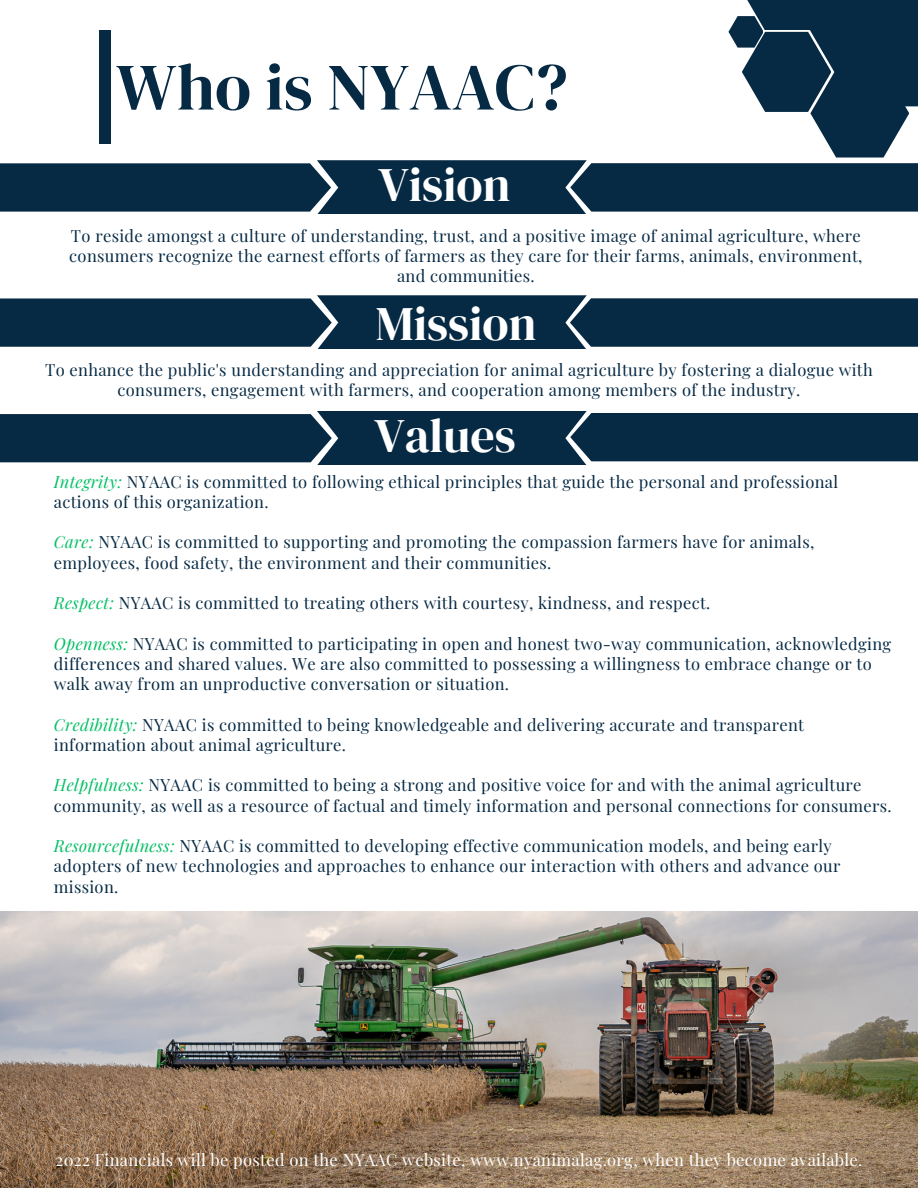
<style>
.page{position:relative;width:918px;height:1188px;background:#fff}
.page>*{position:absolute;margin:0;border:0;box-sizing:border-box;transform-origin:0 0}
.t1{font:66px "DM Serif Display";color:#072a44}
.t2{font:48px "DM Serif Display";color:#fff}
.t3{font:16.5px/20.2px "Playfair Display";letter-spacing:.02em;color:#072a44}
.t4{font:16.5px "Playfair Display";letter-spacing:.02em;color:#fff}
.s1{font-style:italic;color:#00bf63}
</style>
<div class="page">
<div style="left:792px;top:0;width:126px;height:106px;background:#072a44"></div>
<div style="left:739px;top:0;width:106px;height:30px;background:#072a44"></div>
<svg style="left:0;top:16px;width:918px;height:198px"></svg>
<img style="left:0;top:912px;width:918px;height:276px">
<svg style="left:0;top:295px;width:918px;height:54px;background:#1c3c54"></svg>
<svg style="left:0;top:411px;width:918px;height:53px;background:#193a52"></svg>
<h1 class="t1" style="left:116px;top:41px;width:453px">Who is NYAAC?</h1>
<h2 class="t2" style="left:378px;top:151px;width:134px">Vision</h2>
<p class="t3" style="left:69px;top:225px;width:795px;text-align:center">To reside amongst a culture of understanding, trust, and a positive image of animal agriculture, where consumers recognize the earnest efforts of farmers as they care for their farms, animals, environment, and communities.</p>
<h2 class="t2" style="left:376px;top:290px;width:162px">Mission</h2>
<p class="t3" style="left:45px;top:359px;width:829px;text-align:center">To enhance the public's understanding and appreciation for animal agriculture by fostering a dialogue with consumers, engagement with farmers, and cooperation among members of the industry.</p>
<h2 class="t2" style="left:374px;top:403px;width:143px">Values</h2>
<p class="t3" style="left:54px;top:471px;width:786px"><span class="s1">Integrity:</span> NYAAC is committed to following ethical principles that guide the personal and professional actions of this organization.</p>
<p class="t3" style="left:54px;top:531px;width:762px"><span class="s1">Care:</span> NYAAC is committed to supporting and promoting the compassion farmers have for animals, employees, food safety, the environment and their communities.</p>
<p class="t3" style="left:54px;top:592px;width:658px"><span class="s1">Respect:</span> NYAAC is committed to treating others with courtesy, kindness, and respect.</p>
<p class="t3" style="left:54px;top:633px;width:839px"><span class="s1">Openness:</span> NYAAC is committed to participating in open and honest two-way communication, acknowledging differences and shared values. We are also committed to possessing a willingness to embrace change or to walk away from an unproductive conversation or situation.</p>
<p class="t3" style="left:54px;top:714px;width:752px"><span class="s1">Credibility:</span> NYAAC is committed to being knowledgeable and delivering accurate and transparent information about animal agriculture.</p>
<p class="t3" style="left:54px;top:774px;width:839px"><span class="s1">Helpfulness:</span> NYAAC is committed to being a strong and positive voice for and with the animal agriculture community, as well as a resource of factual and timely information and personal connections for consumers.</p>
<p class="t3" style="left:54px;top:835px;width:788px"><span class="s1">Resourcefulness:</span> NYAAC is committed to developing effective communication models, and being early adopters of new technologies and approaches to enhance our interaction with others and advance our mission.</p>
<p class="t4" style="left:56px;top:1148px;width:808px">2022 Financials will be posted on the NYAAC website, www.nyanimalag.org, when they become available.</p>
</div>
